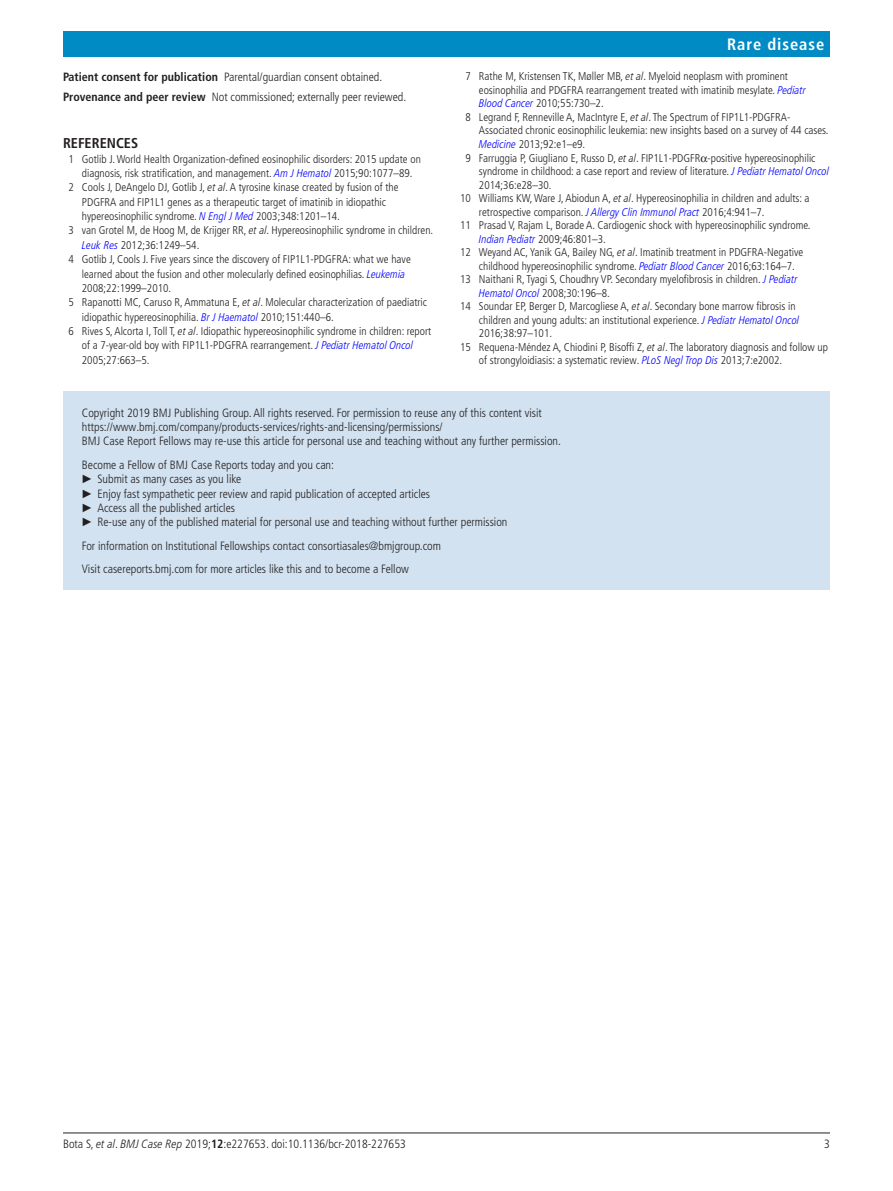
<style>
.page{position:relative;width:893px;height:1191px;background:#fff}
.page>*{position:absolute;margin:0;border:0;box-sizing:border-box;transform-origin:0 0}
.t1{font:700 condensed 16.5px "Frutiger LT Pro";color:#fff}
.t2{font:700 condensed 14.25px "Frutiger LT Std";color:#231f20}
.t3{font:300 condensed 12px/14.4px "Frutiger LT Pro";color:#231f20}
.t4{font:300 condensed 11.25px "Frutiger LT Pro";color:#231f20}
.s1{font-weight:700}
.s2{font-style:italic;color:#00f}
.s3{font-style:italic}
.s4{font-family:"Arial";font-weight:400;font-stretch:normal}
</style>
<div class="page">
<hr style="left:63px;top:1132px;width:767px;height:1px;background:#231f20">
<div style="left:63px;top:31px;width:767px;height:25px;background:#008bc5"></div>
<div style="left:63px;top:391px;width:767px;height:199px;background:#d2e2f0"></div>
<p class="t3" style="left:63px;top:67px;width:345px;line-height:20.4px"><span class="s1">Patient consent for publication</span> Parental/guardian consent obtained.<br><span class="s1">Provenance and peer review</span> Not commissioned; externally peer reviewed.</p>
<p class="t2" style="left:63px;top:135px;width:77px">REFERENCES</p>
<p class="t4" style="left:68px;top:152px;width:354px">1 Gotlib J. World Health Organization-defined eosinophilic disorders: 2015 update on</p>
<p class="t4" style="left:82px;top:167px;width:332px">diagnosis, risk stratification, and management. <span class="s2">Am J Hematol</span> 2015;90:1077–89.</p>
<p class="t4" style="left:68px;top:181px;width:332px">2 Cools J, DeAngelo DJ, Gotlib J, <span class="s3">et al</span>. A tyrosine kinase created by fusion of the</p>
<p class="t4" style="left:82px;top:195px;width:306px">PDGFRA and FIP1L1 genes as a therapeutic target of imatinib in idiopathic</p>
<p class="t4" style="left:82px;top:210px;width:260px">hypereosinophilic syndrome. <span class="s2">N Engl J Med</span> 2003;348:1201–14.</p>
<p class="t4" style="left:68px;top:224px;width:366px">3 van Grotel M, de Hoog M, de Krijger RR, <span class="s3">et al</span>. Hypereosinophilic syndrome in children.</p>
<p class="t4" style="left:82px;top:238px;width:119px"><span class="s2">Leuk Res</span> 2012;36:1249–54.</p>
<p class="t4" style="left:68px;top:253px;width:344px">4 Gotlib J, Cools J. Five years since the discovery of FIP1L1-PDGFRA: what we have</p>
<p class="t4" style="left:82px;top:267px;width:325px">learned about the fusion and other molecularly defined eosinophilias. <span class="s2">Leukemia</span></p>
<p class="t4" style="left:82px;top:281px;width:91px">2008;22:1999–2010.</p>
<p class="t4" style="left:68px;top:296px;width:360px">5 Rapanotti MC, Caruso R, Ammatuna E, <span class="s3">et al</span>. Molecular characterization of paediatric</p>
<p class="t4" style="left:82px;top:310px;width:253px">idiopathic hypereosinophilia. <span class="s2">Br J Haematol</span> 2010;151:440–6.</p>
<p class="t4" style="left:68px;top:325px;width:364px">6 Rives S, Alcorta I, Toll T, <span class="s3">et al</span>. Idiopathic hypereosinophilic syndrome in children: report</p>
<p class="t4" style="left:82px;top:339px;width:333px">of a 7-year-old boy with FIP1L1-PDGFRA rearrangement. <span class="s2">J Pediatr Hematol Oncol</span></p>
<p class="t4" style="left:82px;top:353px;width:69px">2005;27:663–5.</p>
<h1 class="t1" style="left:727px;top:34px;width:99px">Rare disease</h1>
<p class="t4" style="left:465px;top:70px;width:324px">7 Rathe M, Kristensen TK, Møller MB, <span class="s3">et al</span>. Myeloid neoplasm with prominent</p>
<p class="t4" style="left:479px;top:84px;width:328px">eosinophilia and PDGFRA rearrangement treated with imatinib mesylate. <span class="s2">Pediatr</span></p>
<p class="t4" style="left:479px;top:97px;width:126px"><span class="s2">Blood Cancer</span> 2010;55:730–2.</p>
<p class="t4" style="left:465px;top:111px;width:326px">8 Legrand F, Renneville A, MacIntyre E, <span class="s3">et al</span>. The Spectrum of FIP1L1-PDGFRA-</p>
<p class="t4" style="left:479px;top:124px;width:351px">Associated chronic eosinophilic leukemia: new insights based on a survey of 44 cases.</p>
<p class="t4" style="left:479px;top:138px;width:108px"><span class="s2">Medicine</span> 2013;92:e1–e9.</p>
<p class="t4" style="left:465px;top:151px;width:351px">9 Farruggia P, Giugliano E, Russo D, <span class="s3">et al</span>. FIP1L1-PDGFR -positive hypereosinophilic</p>
<p class="t4" style="left:479px;top:165px;width:352px">syndrome in childhood: a case report and review of literature. <span class="s2">J Pediatr Hematol Oncol</span></p>
<p class="t4" style="left:479px;top:178px;width:74px">2014;36:e28–30.</p>
<p class="t4" style="left:460px;top:192px;width:351px">10 Williams KW, Ware J, Abiodun A, <span class="s3">et al</span>. Hypereosinophilia in children and adults: a</p>
<p class="t4" style="left:479px;top:205px;width:287px">retrospective comparison. <span class="s2">J Allergy Clin Immunol Pract</span> 2016;4:941–7.</p>
<p class="t4" style="left:460px;top:219px;width:352px">11 Prasad V, Rajam L, Borade A. Cardiogenic shock with hypereosinophilic syndrome.</p>
<p class="t4" style="left:479px;top:232px;width:128px"><span class="s2">Indian Pediatr</span> 2009;46:801–3.</p>
<p class="t4" style="left:460px;top:246px;width:345px">12 Weyand AC, Yanik GA, Bailey NG, <span class="s3">et al</span>. Imatinib treatment in PDGFRA-Negative</p>
<p class="t4" style="left:479px;top:259px;width:317px">childhood hypereosinophilic syndrome. <span class="s2">Pediatr Blood Cancer</span> 2016;63:164–7.</p>
<p class="t4" style="left:460px;top:273px;width:339px">13 Naithani R, Tyagi S, Choudhry VP. Secondary myelofibrosis in children. <span class="s2">J Pediatr</span></p>
<p class="t4" style="left:479px;top:286px;width:132px"><span class="s2">Hematol Oncol</span> 2008;30:196–8.</p>
<p class="t4" style="left:460px;top:300px;width:337px">14 Soundar EP, Berger D, Marcogliese A, <span class="s3">et al</span>. Secondary bone marrow fibrosis in</p>
<p class="t4" style="left:479px;top:313px;width:322px">children and young adults: an institutional experience. <span class="s2">J Pediatr Hematol Oncol</span></p>
<p class="t4" style="left:479px;top:327px;width:75px">2016;38:97–101.</p>
<p class="t4" style="left:460px;top:340px;width:369px">15 Requena-Méndez A, Chiodini P, Bisoffi Z, <span class="s3">et al</span>. The laboratory diagnosis and follow up</p>
<p class="t4" style="left:479px;top:354px;width:305px">of strongyloidiasis: a systematic review. <span class="s2">PLoS Negl Trop Dis</span> 2013;7:e2002.</p>
<p class="t3" style="left:82px;top:405px;width:481px">Copyright 2019 BMJ Publishing Group. All rights reserved. For permission to reuse any of this content visit https://www.bmj.com/company/products-services/rights-and-licensing/permissions/<br>BMJ Case Report Fellows may re-use this article for personal use and teaching without any further permission.</p>
<p class="t3" style="left:81px;top:457px;width:428px">Become a Fellow of BMJ Case Reports today and you can:<br><span class="s4">►</span> Submit as many cases as you like<br><span class="s4">►</span> Enjoy fast sympathetic peer review and rapid publication of accepted articles<br><span class="s4">►</span> Access all the published articles<br><span class="s4">►</span> Re-use any of the published material for personal use and teaching without further permission</p>
<p class="t3" style="left:82px;top:534px;width:361px;line-height:23.4px">For information on Institutional Fellowships contact consortiasales@bmjgroup.com<br>Visit casereports.bmj.com for more articles like this and to become a Fellow</p>
<p class="t3" style="left:63px;top:1136px;width:344px">Bota S, <span class="s3">et al</span>. <span class="s3">BMJ Case Rep</span> 2019;<span class="s1">12</span>:e227653. doi:10.1136/bcr-2018-227653</p>
<p class="t3" style="left:824px;top:1136px;width:7px">3</p>
</div>
